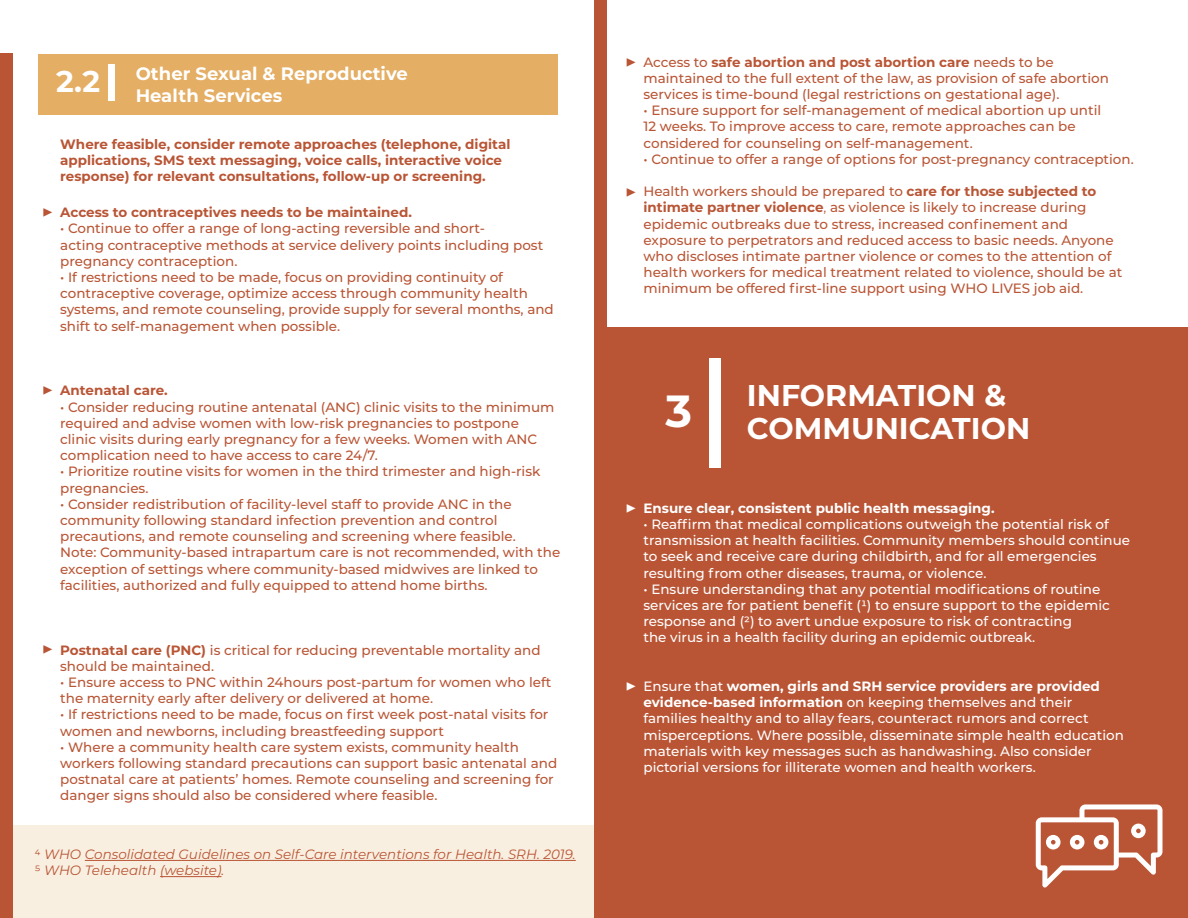
<style>
.page{position:relative;width:1188px;height:918px;background:#fff}
.page>*{position:absolute;margin:0;border:0;box-sizing:border-box;transform-origin:0 0}
.t1{font:700 45px "Montserrat";color:#fff}
.t2{font:700 30px "Montserrat";color:#fff}
.t3{font:700 18px "Montserrat";color:#fff}
.t4{font:18px "Minion Pro";color:#b95535}
.t5{font:18px "Minion Pro";color:#fff}
.t6{font:500 13.5px/16.2px "Montserrat";color:#b95535}
.t7{font:500 13.5px/16.2px "Montserrat";color:#fff}
.t8{font:700 13.5px/16.2px "Montserrat";color:#b95535}
.t9{font:italic 13.5px "Montserrat";color:#b95535}
.t10{font:700 13.5px "Montserrat";color:#fff}
.s1{font-weight:700}
.s2{font-style:normal}
.s3{font-weight:400}
</style>
<div class="page">
<div style="left:0;top:825px;width:594px;height:93px;background:#f9efe0"></div>
<div style="left:38px;top:54px;width:520px;height:60px;background:#e4ae64"></div>
<div style="left:0;top:54px;width:12px;height:864px;background:#b95535"></div>
<div style="left:594px;top:0;width:12px;height:918px;background:#b95535"></div>
<div style="left:108px;top:65px;width:7px;height:36px;background:#fff"></div>
<div style="left:594px;top:327px;width:594px;height:591px;background:#b95535"></div>
<hr style="left:85px;top:860px;width:491px;height:1px;background:#b95535">
<hr style="left:160px;top:876px;width:62px;height:1px;background:#b95535">
<div style="left:709px;top:358px;width:12px;height:110px;background:#fff"></div>
<svg style="left:1036px;top:804px;width:127px;height:84px"></svg>
<p class="t2" style="left:56px;top:60px;width:41px">2.2</p>
<p class="t3" style="left:136px;top:61px;width:274px">Other Sexual &amp; Reproductive</p>
<p class="t3" style="left:136px;top:82px;width:148px">Health Services</p>
<p class="t8" style="left:60px;top:135px;width:452px">Where feasible, consider remote approaches (telephone, digital applications, SMS text messaging, voice calls, interactive voice response) for relevant consultations, follow-up or screening.</p>
<p class="t4" style="left:42px;top:199px;width:12px">▶</p>
<p class="t8" style="left:60px;top:204px;width:353px">Access to contraceptives needs to be maintained.</p>
<p class="t6" style="left:60px;top:220px;width:485px">• Continue to offer a range of long-acting reversible and short-<br>acting contraceptive methods at service delivery points including post pregnancy contraception.</p>
<p class="t6" style="left:60px;top:269px;width:495px">• If restrictions need to be made, focus on providing continuity of contraceptive coverage, optimize access through community health systems, and remote counseling, provide supply for several months, and shift to self-management when possible.</p>
<p class="t8" style="left:60px;top:382px;width:109px">Antenatal care.</p>
<p class="t6" style="left:60px;top:398px;width:496px">• Consider reducing routine antenatal (ANC) clinic visits to the minimum required and advise women with low-risk pregnancies to postpone clinic visits during early pregnancy for a few weeks. Women with ANC complication need to have access to care 24/7.</p>
<p class="t6" style="left:60px;top:463px;width:482px">• Prioritize routine visits for women in the third trimester and high-risk pregnancies.</p>
<p class="t6" style="left:60px;top:495px;width:457px">• Consider redistribution of facility-level staff to provide ANC in the community following standard infection prevention and control precautions, and remote counseling and screening where feasible.</p>
<p class="t6" style="left:60px;top:544px;width:502px">Note: Community-based intrapartum care is not recommended, with the exception of settings where community-based midwives are linked to facilities, authorized and fully equipped to attend home births.</p>
<p class="t4" style="left:42px;top:377px;width:12px">▶</p>
<p class="t6" style="left:60px;top:641px;width:482px"><span class="s1">Postnatal care (PNC)</span> is critical for reducing preventable mortality and should be maintained.</p>
<p class="t6" style="left:60px;top:674px;width:493px">• Ensure access to PNC within 24hours post-partum for women who left the maternity early after delivery or delivered at home.</p>
<p class="t6" style="left:60px;top:706px;width:490px">• If restrictions need to be made, focus on first week post-natal visits for women and newborns, including breastfeeding support</p>
<p class="t6" style="left:60px;top:738px;width:499px">• Where a community health care system exists, community health workers following standard precautions can support basic antenatal and postnatal care at patients’ homes. Remote counseling and screening for danger signs should also be considered where feasible.</p>
<p class="t4" style="left:42px;top:637px;width:12px">▶</p>
<p class="t9" style="left:35px;top:845px;width:542px"><span class="s2">4</span> WHO Consolidated Guidelines on Self-Care interventions for Health. SRH. 2019.</p>
<p class="t9" style="left:35px;top:861px;width:191px"><span class="s2">5</span> WHO Telehealth (website).</p>
<p class="t6" style="left:644px;top:53px;width:467px">Access to <span class="s1">safe abortion and post abortion care</span> needs to be maintained to the full extent of the law, as provision of safe abortion services is time-bound (legal restrictions on gestational age).</p>
<p class="t6" style="left:644px;top:102px;width:459px">• Ensure support for self-management of medical abortion up until<br>12 weeks. To improve access to care, remote approaches can be considered for counseling on self-management.</p>
<p class="t6" style="left:644px;top:150px;width:492px">• Continue to offer a range of options for post-pregnancy contraception.</p>
<p class="t6" style="left:643px;top:183px;width:480px">Health workers should be prepared to <span class="s1">care for those subjected to intimate partner violence</span><span class="s3">,</span> as violence is likely to increase during epidemic outbreaks due to stress, increased confinement and exposure to perpetrators and reduced access to basic needs. Anyone who discloses intimate partner violence or comes to the attention of health workers for medical treatment related to violence, should be at minimum be offered first-line support using WHO LIVES job aid.</p>
<p class="t4" style="left:626px;top:49px;width:12px">▶</p>
<p class="t4" style="left:626px;top:179px;width:12px">▶</p>
<p class="t1" style="left:665px;top:378px;width:28px">3</p>
<p class="t2" style="left:747px;top:374px;width:261px">INFORMATION &amp;</p>
<p class="t2" style="left:747px;top:407px;width:285px">COMMUNICATION</p>
<p class="t10" style="left:644px;top:498px;width:353px">Ensure clear, consistent public health messaging.</p>
<p class="t7" style="left:644px;top:516px;width:488px">• Reaffirm that medical complications outweigh the potential risk of transmission at health facilities. Community members should continue to seek and receive care during childbirth, and for all emergencies resulting from other diseases, trauma, or violence.</p>
<p class="t7" style="left:644px;top:580px;width:468px">• Ensure understanding that any potential modifications of routine services are for patient benefit (1) to ensure support to the epidemic response and (2) to avert undue exposure to risk of contracting<br>the virus in a health facility during an epidemic outbreak.</p>
<p class="t7" style="left:644px;top:678px;width:482px">Ensure that <span class="s1">women, girls and SRH service providers are provided evidence-based information</span> on keeping themselves and their families healthy and to allay fears, counteract rumors and correct misperceptions. Where possible, disseminate simple health education materials with key messages such as handwashing. Also consider pictorial versions for illiterate women and health workers.</p>
<p class="t5" style="left:626px;top:495px;width:12px">▶</p>
<p class="t5" style="left:626px;top:673px;width:12px">▶</p>
</div>
